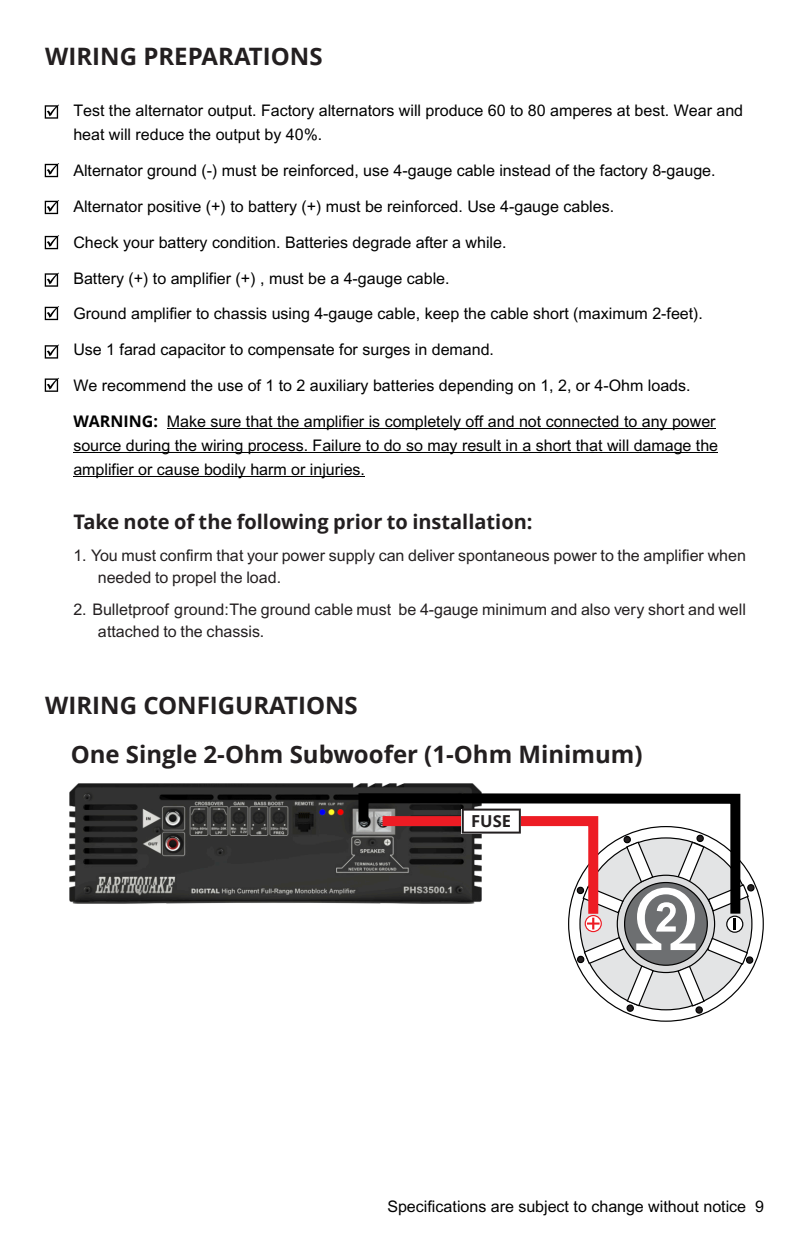
<style>
.page{position:relative;width:808px;height:1260px;background:#fff}
.page>*{position:absolute;margin:0;border:0;box-sizing:border-box;transform-origin:0 0}
.t1{font:91.2px "Arial Mdm";color:#fff}
.t2{font:700 24px "Open Sans";color:#231f20}
.t3{font:700 20px "Open Sans";color:#231f20}
.t4{font:700 16.4px "Open Sans";color:#231f20}
.t5{font:16px/23.8px "Arial";color:#000}
.t6{font:16px/22px "Arial";color:#231f20}
.s1{font-family:"Open Sans";font-weight:700}
</style>
<div class="page">
<hr style="left:167px;top:428px;width:548px;height:1px;background:#000">
<hr style="left:73px;top:452px;width:645px;height:1px;background:#000">
<hr style="left:73px;top:476px;width:292px;height:1px;background:#000">
<img style="left:70px;top:783px;width:408px;height:121px">
<svg style="left:353px;top:788px;width:388px;height:116px"></svg>
<svg style="left:372px;top:809px;width:384px;height:205px"></svg>
<svg style="left:45px;top:105px;width:14px;height:14px"></svg>
<svg style="left:45px;top:163px;width:14px;height:14px"></svg>
<svg style="left:45px;top:200px;width:14px;height:14px"></svg>
<svg style="left:45px;top:235px;width:14px;height:14px"></svg>
<svg style="left:45px;top:273px;width:14px;height:14px"></svg>
<svg style="left:45px;top:306px;width:14px;height:14px"></svg>
<svg style="left:45px;top:344px;width:14px;height:15px"></svg>
<svg style="left:45px;top:378px;width:14px;height:14px"></svg>
<h2 class="t2" style="left:45px;top:47px;width:279px">WIRING PREPARATIONS</h2>
<p class="t5" style="left:73px;top:100px;width:671px">Test the alternator output. Factory alternators will produce 60 to 80 amperes at best. Wear and heat will reduce the output by 40%.</p>
<p class="t5" style="left:73px;top:160px;width:644px">Alternator ground (-) must be reinforced, use 4-gauge cable instead of the factory 8-gauge.</p>
<p class="t5" style="left:73px;top:196px;width:542px">Alternator positive (+) to battery (+) must be reinforced. Use 4-gauge cables.</p>
<p class="t5" style="left:73px;top:232px;width:435px">Check your battery condition. Batteries degrade after a while.</p>
<p class="t5" style="left:73px;top:267px;width:378px">Battery (+) to amplifier (+) , must be a 4-gauge cable.</p>
<p class="t5" style="left:73px;top:303px;width:631px">Ground amplifier to chassis using 4-gauge cable, keep the cable short (maximum 2-feet).</p>
<p class="t5" style="left:73px;top:339px;width:422px">Use 1 farad capacitor to compensate for surges in demand.</p>
<p class="t5" style="left:73px;top:375px;width:619px">We recommend the use of 1 to 2 auxiliary batteries depending on 1, 2, or 4-Ohm loads.</p>
<p class="t5" style="left:73px;top:411px;width:646px"><span class="s1">WARNING:</span> Make sure that the amplifier is completely off and not connected to any power source during the wiring process. Failure to do so may result in a short that will damage the amplifier or cause bodily harm or injuries.</p>
<p class="t3" style="left:73px;top:514px;width:461px">Take note of the following prior to installation:</p>
<p class="t6" style="left:98px;top:546px;width:649px;text-indent:-24px">1. You must confirm that your power supply can deliver spontaneous power to the amplifier when needed to propel the load.</p>
<p class="t6" style="left:98px;top:600px;width:649px;text-indent:-24px">2. Bulletproof ground:The ground cable must be 4-gauge minimum and also very short and well attached to the chassis.</p>
<h2 class="t2" style="left:45px;top:696px;width:314px">WIRING CONFIGURATIONS</h2>
<h2 class="t2" style="left:71px;top:744px;width:573px">One Single 2-Ohm Subwoofer (1-Ohm Minimum)</h2>
<p class="t4" style="left:471px;top:814px;width:41px">FUSE</p>
<h1 class="t1" style="left:636px;top:889px;width:62px">Ω</h1>
<p class="t5" style="left:387px;top:1196px;width:378px">Specifications are subject to change without notice 9</p>
</div>
